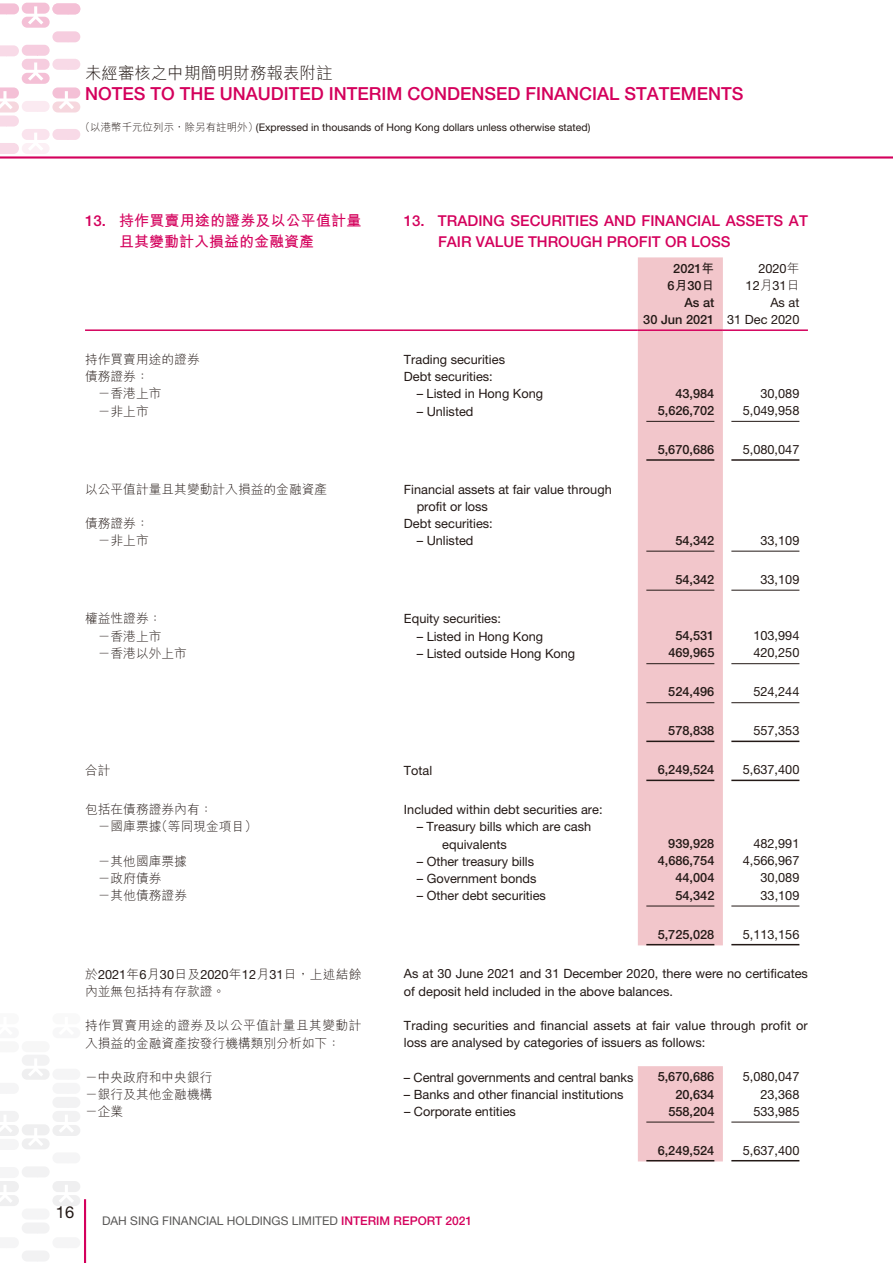
<style>
.page{position:relative;width:893px;height:1263px;background:#fff}
.page>*{position:absolute;margin:0;border:0;box-sizing:border-box;transform-origin:0 0}
.t1{font:500 18px "Helvetica Neue LT Std";color:#d4005c}
.t2{font:300 16.5px "M Hei HK";color:#231916}
.t3{font:16.5px "Helvetica Neue LT Std";color:#231916}
.t4{font:500 15px/21px "Helvetica Neue LT Std";color:#d4005c}
.t5{font:700 15px/21px "M Hei HK";letter-spacing:.01em;color:#d4005c}
.t6{font:12.75px/17.2px "Helvetica Neue LT Std";color:#231916}
.t7{font:500 12.75px/17.2px "Helvetica Neue LT Std";color:#231916;text-align:center}
.t8{font:300 12.75px "M Hei HK";color:#231916}
.t9{font:300 12.75px/17.2px "M Hei HK";letter-spacing:.035em;color:#231916}
.t10{font:12px "Helvetica Neue LT Std";color:#595857}
.t11{font:10.5px "Helvetica Neue LT Std";color:#231916}
.s1{font-family:"M Hei HK";font-weight:300}
.s2{font-family:"Helvetica Neue LT Std";font-weight:500}
.s3{font-family:"M Hei HK";font-weight:700}
.s4{font-weight:500;color:#d4005c}
</style>
<div class="page">
<hr style="left:84px;top:1199px;width:2px;height:64px;background:#d4005c">
<hr style="left:0;top:156px;width:893px;height:3px;background:#d4005c">
<svg style="left:0;top:1055px;width:80px;height:206px"></svg>
<svg style="left:0;top:3px;width:80px;height:151px"></svg>
<div style="left:638px;top:257px;width:85px;height:688px;background:#f2c6cb"></div>
<hr style="left:85px;top:329px;width:319px;height:2px;background:#d4005c">
<hr style="left:404px;top:329px;width:234px;height:2px;background:#d4005c">
<hr style="left:638px;top:329px;width:85px;height:2px;background:#d4005c">
<hr style="left:723px;top:329px;width:85px;height:2px;background:#d4005c">
<hr style="left:646px;top:421px;width:68px;height:1px;background:#231916">
<hr style="left:731px;top:421px;width:68px;height:1px;background:#231916">
<hr style="left:646px;top:459px;width:68px;height:2px;background:#231916">
<hr style="left:731px;top:459px;width:68px;height:2px;background:#231916">
<hr style="left:646px;top:551px;width:68px;height:1px;background:#231916">
<hr style="left:731px;top:551px;width:68px;height:1px;background:#231916">
<hr style="left:646px;top:590px;width:68px;height:1px;background:#231916">
<hr style="left:731px;top:590px;width:68px;height:1px;background:#231916">
<hr style="left:646px;top:663px;width:68px;height:1px;background:#231916">
<hr style="left:731px;top:663px;width:68px;height:1px;background:#231916">
<hr style="left:646px;top:702px;width:68px;height:1px;background:#231916">
<hr style="left:731px;top:702px;width:68px;height:1px;background:#231916">
<hr style="left:646px;top:741px;width:68px;height:1px;background:#231916">
<hr style="left:731px;top:741px;width:68px;height:1px;background:#231916">
<hr style="left:646px;top:780px;width:68px;height:1px;background:#231916">
<hr style="left:731px;top:780px;width:68px;height:1px;background:#231916">
<hr style="left:646px;top:906px;width:68px;height:1px;background:#231916">
<hr style="left:731px;top:906px;width:68px;height:1px;background:#231916">
<hr style="left:646px;top:944px;width:68px;height:1px;background:#231916">
<hr style="left:731px;top:944px;width:68px;height:1px;background:#231916">
<div style="left:638px;top:1066px;width:85px;height:95px;background:#f2c6cb"></div>
<hr style="left:646px;top:1122px;width:68px;height:1px;background:#231916">
<hr style="left:731px;top:1122px;width:68px;height:1px;background:#231916">
<hr style="left:646px;top:1160px;width:68px;height:1px;background:#231916">
<hr style="left:731px;top:1160px;width:68px;height:1px;background:#231916">
<p class="t2" style="left:85px;top:64px;width:249px">未經審核之中期簡明財務報表附註</p>
<h1 class="t1" style="left:85px;top:83px;width:660px">NOTES TO THE UNAUDITED INTERIM CONDENSED FINANCIAL STATEMENTS</h1>
<p class="t11" style="left:80px;top:121px;width:512px"><span class="s1">（以港幣千元位列示，除另有註明外）</span>(Expressed in thousands of Hong Kong dollars unless otherwise stated)</p>
<p class="t5" style="left:119px;top:209px;width:244px;text-indent:-34px"><span class="s2">13.</span> 持作買賣用途的證券及以公平值計量且其變動計入損益的金融資產</p>
<p class="t4" style="left:438px;top:210px;width:371px;text-indent:-34px">13. TRADING SECURITIES AND FINANCIAL ASSETS AT<br>FAIR VALUE THROUGH PROFIT OR LOSS</p>
<p class="t7" style="left:668px;top:260px;width:48px">2021<span class="s3">年<br></span>6<span class="s3">月</span>30<span class="s3">日</span></p>
<p class="t6" style="left:746px;top:260px;width:55px;text-align:right">2020<span class="s1">年<br></span>12<span class="s1">月</span>31<span class="s1">日</span></p>
<p class="t7" style="left:643px;top:294px;width:73px;text-align:right">As at<br>30 Jun 2021</p>
<p class="t6" style="left:727px;top:294px;width:74px;text-align:right">As at<br>31 Dec 2020</p>
<p class="t8" style="left:85px;top:353px;width:116px">持作買賣用途的證券</p>
<p class="t6" style="left:404px;top:350px;width:103px">Trading securities</p>
<p class="t8" style="left:85px;top:370px;width:65px">債務證券：</p>
<p class="t6" style="left:404px;top:368px;width:90px">Debt securities:</p>
<p class="t8" style="left:98px;top:387px;width:65px">－香港上市</p>
<p class="t6" style="left:417px;top:385px;width:128px">– Listed in Hong Kong</p>
<p class="t7" style="left:675px;top:384px;width:40px">43,984</p>
<p class="t6" style="left:760px;top:384px;width:40px">30,089</p>
<p class="t8" style="left:98px;top:404px;width:52px">－非上市</p>
<p class="t6" style="left:417px;top:402px;width:58px">– Unlisted</p>
<p class="t7" style="left:658px;top:402px;width:58px">5,626,702</p>
<p class="t6" style="left:743px;top:402px;width:58px">5,049,958</p>
<p class="t7" style="left:658px;top:441px;width:58px">5,670,686</p>
<p class="t6" style="left:743px;top:441px;width:58px">5,080,047</p>
<p class="t8" style="left:85px;top:482px;width:244px">以公平值計量且其變動計入損益的金融資產</p>
<p class="t6" style="left:417px;top:480px;width:197px;text-indent:-13px">Financial assets at fair value through profit or loss</p>
<p class="t8" style="left:85px;top:517px;width:65px">債務證券：</p>
<p class="t6" style="left:404px;top:515px;width:90px">Debt securities:</p>
<p class="t8" style="left:98px;top:534px;width:52px">－非上市</p>
<p class="t6" style="left:417px;top:532px;width:58px">– Unlisted</p>
<p class="t7" style="left:675px;top:531px;width:40px">54,342</p>
<p class="t6" style="left:760px;top:531px;width:40px">33,109</p>
<p class="t7" style="left:675px;top:571px;width:40px">54,342</p>
<p class="t6" style="left:760px;top:570px;width:40px">33,109</p>
<p class="t8" style="left:85px;top:612px;width:78px">權益性證券：</p>
<p class="t6" style="left:404px;top:610px;width:99px">Equity securities:</p>
<p class="t8" style="left:98px;top:629px;width:65px">－香港上市</p>
<p class="t6" style="left:417px;top:627px;width:128px">– Listed in Hong Kong</p>
<p class="t7" style="left:675px;top:627px;width:40px">54,531</p>
<p class="t6" style="left:753px;top:627px;width:48px">103,994</p>
<p class="t8" style="left:98px;top:647px;width:91px">－香港以外上市</p>
<p class="t6" style="left:417px;top:645px;width:160px">– Listed outside Hong Kong</p>
<p class="t7" style="left:668px;top:644px;width:48px">469,965</p>
<p class="t6" style="left:753px;top:644px;width:48px">420,250</p>
<p class="t7" style="left:668px;top:683px;width:48px">524,496</p>
<p class="t6" style="left:753px;top:683px;width:48px">524,244</p>
<p class="t7" style="left:668px;top:722px;width:48px">578,838</p>
<p class="t6" style="left:753px;top:722px;width:48px">557,353</p>
<p class="t8" style="left:85px;top:764px;width:27px">合計</p>
<p class="t6" style="left:404px;top:762px;width:30px">Total</p>
<p class="t7" style="left:658px;top:761px;width:58px">6,249,524</p>
<p class="t6" style="left:743px;top:761px;width:58px">5,637,400</p>
<p class="t8" style="left:85px;top:803px;width:129px">包括在債務證券內有：</p>
<p class="t6" style="left:404px;top:801px;width:200px">Included within debt securities are:</p>
<p class="t8" style="left:98px;top:820px;width:161px">－國庫票據（等同現金項目）</p>
<p class="t6" style="left:442px;top:818px;width:150px;text-indent:-26px">– Treasury bills which are cash equivalents</p>
<p class="t7" style="left:668px;top:835px;width:48px">939,928</p>
<p class="t6" style="left:753px;top:835px;width:48px">482,991</p>
<p class="t8" style="left:98px;top:854px;width:91px">－其他國庫票據</p>
<p class="t6" style="left:417px;top:852px;width:119px">– Other treasury bills</p>
<p class="t7" style="left:658px;top:852px;width:58px">4,686,754</p>
<p class="t6" style="left:743px;top:852px;width:58px">4,566,967</p>
<p class="t8" style="left:98px;top:872px;width:65px">－政府債券</p>
<p class="t6" style="left:417px;top:870px;width:121px">– Government bonds</p>
<p class="t7" style="left:675px;top:869px;width:40px">44,004</p>
<p class="t6" style="left:760px;top:869px;width:40px">30,089</p>
<p class="t8" style="left:98px;top:889px;width:91px">－其他債務證券</p>
<p class="t6" style="left:417px;top:887px;width:131px">– Other debt securities</p>
<p class="t7" style="left:675px;top:886px;width:40px">54,342</p>
<p class="t6" style="left:760px;top:886px;width:40px">33,109</p>
<p class="t7" style="left:658px;top:925px;width:58px">5,725,028</p>
<p class="t6" style="left:743px;top:925px;width:58px">5,113,156</p>
<p class="t6" style="left:404px;top:965px;width:405px">As at 30 June 2021 and 31 December 2020, there were no certificates of deposit held included in the above balances.</p>
<p class="t6" style="left:404px;top:1017px;width:405px">Trading securities and financial assets at fair value through profit or loss are analysed by categories of issuers as follows:</p>
<p class="t8" style="left:85px;top:1070px;width:129px">－中央政府和中央銀行</p>
<p class="t6" style="left:404px;top:1068px;width:231px">– Central governments and central banks</p>
<p class="t7" style="left:658px;top:1068px;width:58px">5,670,686</p>
<p class="t6" style="left:743px;top:1068px;width:58px">5,080,047</p>
<p class="t8" style="left:85px;top:1088px;width:129px">－銀行及其他金融機構</p>
<p class="t6" style="left:404px;top:1086px;width:221px">– Banks and other financial institutions</p>
<p class="t7" style="left:675px;top:1085px;width:40px">20,634</p>
<p class="t6" style="left:760px;top:1085px;width:40px">23,368</p>
<p class="t8" style="left:85px;top:1105px;width:40px">－企業</p>
<p class="t6" style="left:404px;top:1103px;width:113px">– Corporate entities</p>
<p class="t7" style="left:668px;top:1102px;width:48px">558,204</p>
<p class="t6" style="left:753px;top:1102px;width:48px">533,985</p>
<p class="t7" style="left:658px;top:1141px;width:58px">6,249,524</p>
<p class="t6" style="left:743px;top:1141px;width:58px">5,637,400</p>
<p class="t6" style="left:85px;top:965px;width:278px"><span class="s1">於</span>2021<span class="s1">年</span>6<span class="s1">月</span>30<span class="s1">日及</span>2020<span class="s1">年</span>12<span class="s1">月</span>31<span class="s1">日，上述結餘</span></p>
<p class="t8" style="left:85px;top:985px;width:142px">內並無包括持有存款證。</p>
<p class="t9" style="left:85px;top:1017px;width:278px">持作買賣用途的證券及以公平值計量且其變動計入損益的金融資產按發行機構類別分析如下：</p>
<p class="t3" style="left:56px;top:1202px;width:20px">16</p>
<p class="t10" style="left:102px;top:1213px;width:372px">DAH SING FINANCIAL HOLDINGS LIMITED <span class="s4">INTERIM REPORT 2021</span></p>
</div>
